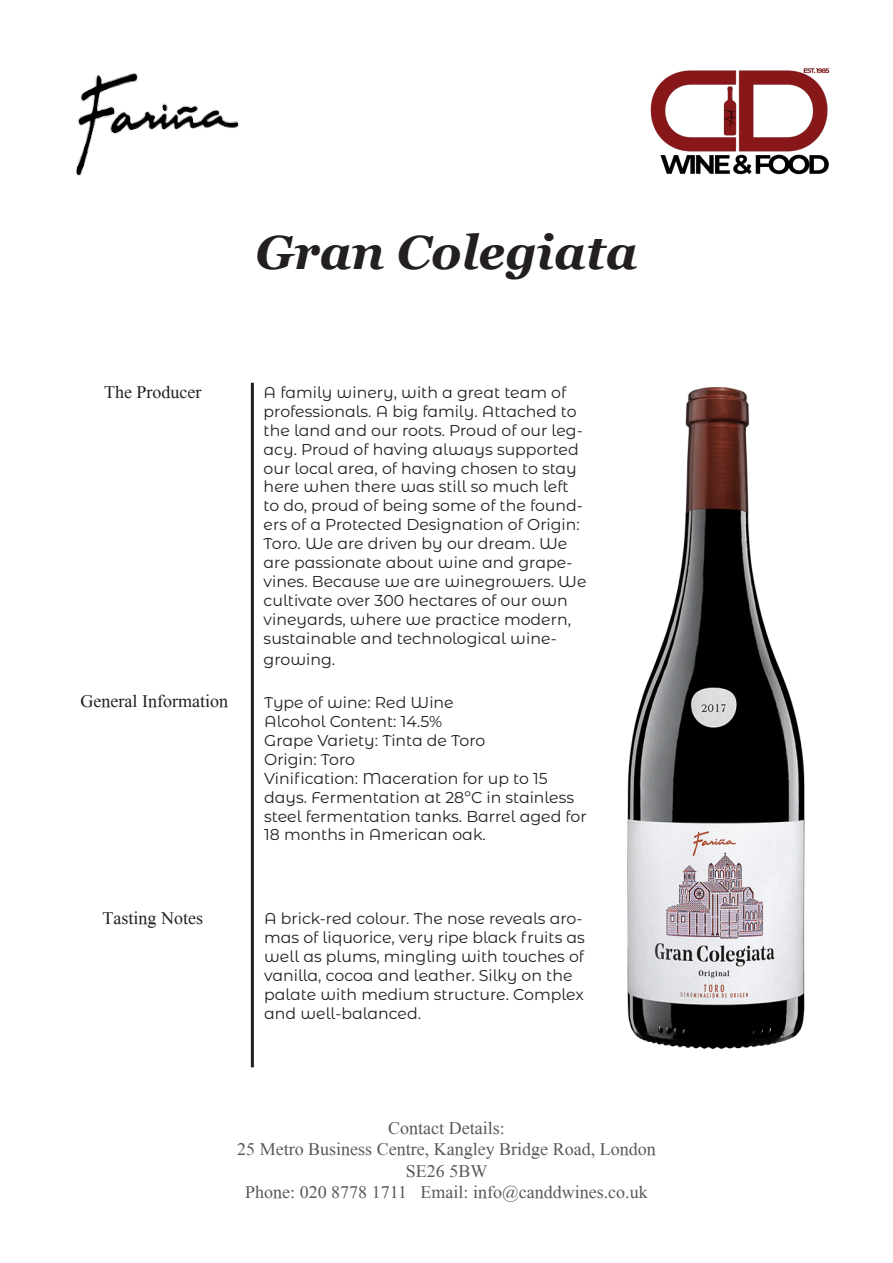
<style>
.page{position:relative;width:893px;height:1263px;background:#fff}
.page>*{position:absolute;margin:0;border:0;box-sizing:border-box;transform-origin:0 0}
.t1{font:italic 700 48px "Georgia";color:#231f20}
.t2{font:18px "Mongolian Baiti";color:#57585a}
.t3{font:18px "Mongolian Baiti";color:#231f20}
.t4{font:15.75px/18.9px "Montserrat Alternates";color:#231f20}
</style>
<div class="page">
<img style="left:650px;top:68px;width:180px;height:107px">
<hr style="left:251px;top:383px;width:3px;height:684px;background:#231f20">
<img style="left:627px;top:387px;width:178px;height:663px">
<img style="left:76px;top:73px;width:163px;height:103px">
<p class="t1" style="left:255px;top:221px;width:384px">Gran Colegiata</p>
<p class="t3" style="left:104px;top:382px;width:99px">The Producer</p>
<p class="t3" style="left:81px;top:691px;width:149px">General Information</p>
<p class="t3" style="left:103px;top:908px;width:102px">Tasting Notes</p>
<p class="t4" style="left:264px;top:382px;width:324px">A family winery, with a great team of professionals. A big family. Attached to the land and our roots. Proud of our leg&shy;acy. Proud of having always supported our local area, of having chosen to stay here when there was still so much left to do, proud of being some of the found&shy;ers of a Protected Designation of Origin:<br>Toro. We are driven by our dream. We are passionate about wine and grape&shy;vines. Because we are winegrowers. We cultivate over 300 hectares of our own vineyards, where we practice modern, sustainable and technological wine-</p>
<p class="t4" style="left:264px;top:650px;width:73px">growing.</p>
<p class="t4" style="left:264px;top:692px;width:191px">Type of wine: Red Wine</p>
<p class="t4" style="left:264px;top:711px;width:180px">Alcohol Content: 14.5%</p>
<p class="t4" style="left:264px;top:730px;width:223px">Grape Variety: Tinta de Toro</p>
<p class="t4" style="left:264px;top:749px;width:92px">Origin: Toro</p>
<p class="t4" style="left:264px;top:768px;width:324px">Vinification: Maceration for up to 15 days. Fermentation at 28ºC in stainless steel fermentation tanks. Barrel aged for 18 months in American oak.</p>
<p class="t4" style="left:264px;top:909px;width:322px">A brick-red colour. The nose reveals aro&shy;mas of liquorice, very ripe black fruits as well as plums, mingling with touches of vanilla, cocoa and leather. Silky on the palate with medium structure. Complex and well-balanced.</p>
<p class="t2" style="left:388px;top:1118px;width:118px">Contact Details:</p>
<p class="t2" style="left:237px;top:1139px;width:420px">25 Metro Business Centre, Kangley Bridge Road, London</p>
<p class="t2" style="left:406px;top:1161px;width:83px">SE26 5BW</p>
<p class="t2" style="left:245px;top:1183px;width:404px">Phone: 020 8778 1711 Email: info@canddwines.co.uk</p>
</div>
